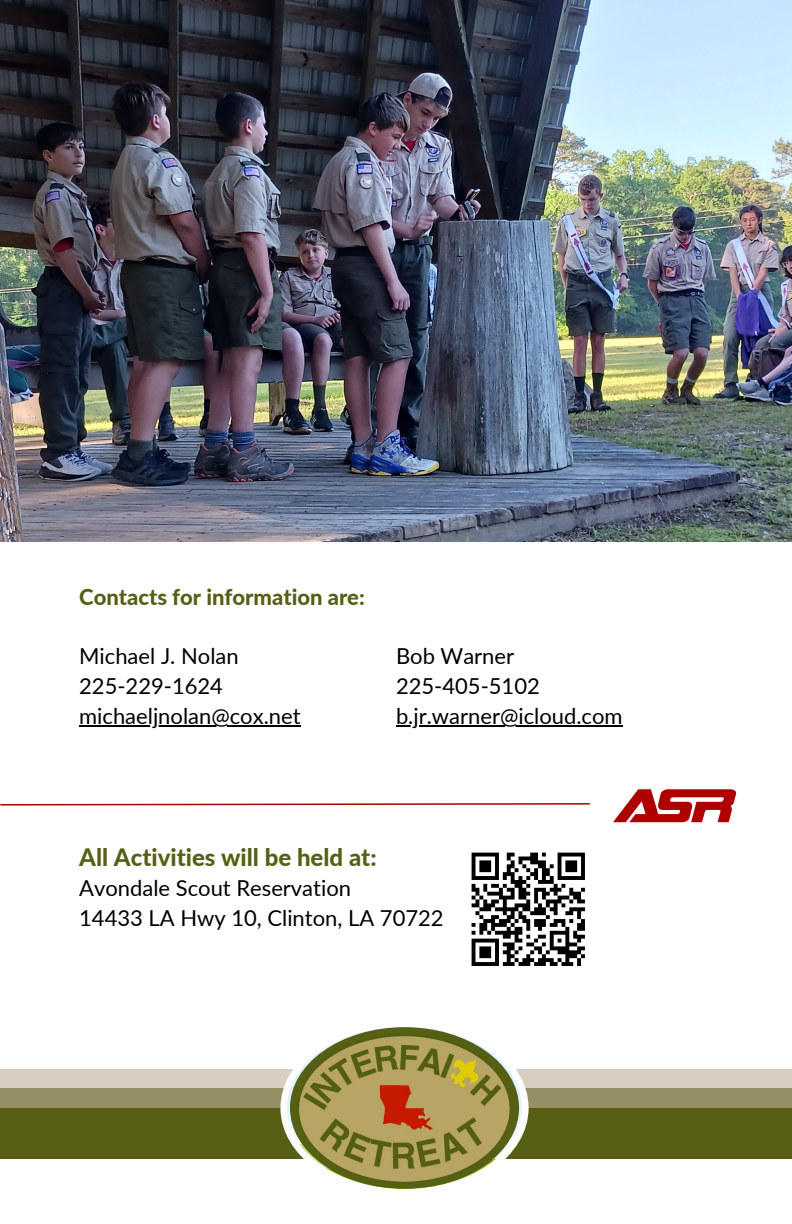
<style>
.page{position:relative;width:792px;height:1224px;background:#fff}
.page>*{position:absolute;margin:0;border:0;box-sizing:border-box;transform-origin:0 0}
.t1{font:800 24px "Lato";color:#575f14}
.t2{font:22px "Lato";color:#000}
.t3{font:800 22px "Lato";color:#575f14}
</style>
<div class="page">
<svg style="left:0;top:803px;width:590px;height:3px"></svg>
<img style="left:613px;top:788px;width:124px;height:35px">
<svg style="left:471px;top:852px;width:114px;height:114px"></svg>
<img style="left:0;top:0;width:792px;height:542px">
<hr style="left:79px;top:725px;width:222px;height:2px;background:#000">
<hr style="left:396px;top:725px;width:227px;height:2px;background:#000">
<div style="left:0;top:1089px;width:792px;height:70px;background:#575f14"></div>
<svg style="left:0;top:1069px;width:792px;height:39px;background:#b6ae90"></svg>
<svg style="left:280px;top:1069px;width:249px;height:73px"></svg>
<svg style="left:290px;top:1027px;width:229px;height:162px"></svg>
<p class="t3" style="left:79px;top:583px;width:287px">Contacts for information are:</p>
<p class="t2" style="left:79px;top:642px;width:161px">Michael J. Nolan</p>
<p class="t2" style="left:79px;top:672px;width:145px">225-229-1624</p>
<p class="t2" style="left:79px;top:702px;width:223px">michaeljnolan@cox.net</p>
<p class="t2" style="left:396px;top:642px;width:120px">Bob Warner</p>
<p class="t2" style="left:396px;top:672px;width:145px">225-405-5102</p>
<p class="t2" style="left:396px;top:702px;width:228px">b.jr.warner@icloud.com</p>
<p class="t1" style="left:79px;top:843px;width:299px">All Activities will be held at:</p>
<p class="t2" style="left:79px;top:875px;width:273px">Avondale Scout Reservation</p>
<p class="t2" style="left:79px;top:905px;width:366px">14433 LA Hwy 10, Clinton, LA 70722</p>
</div>
